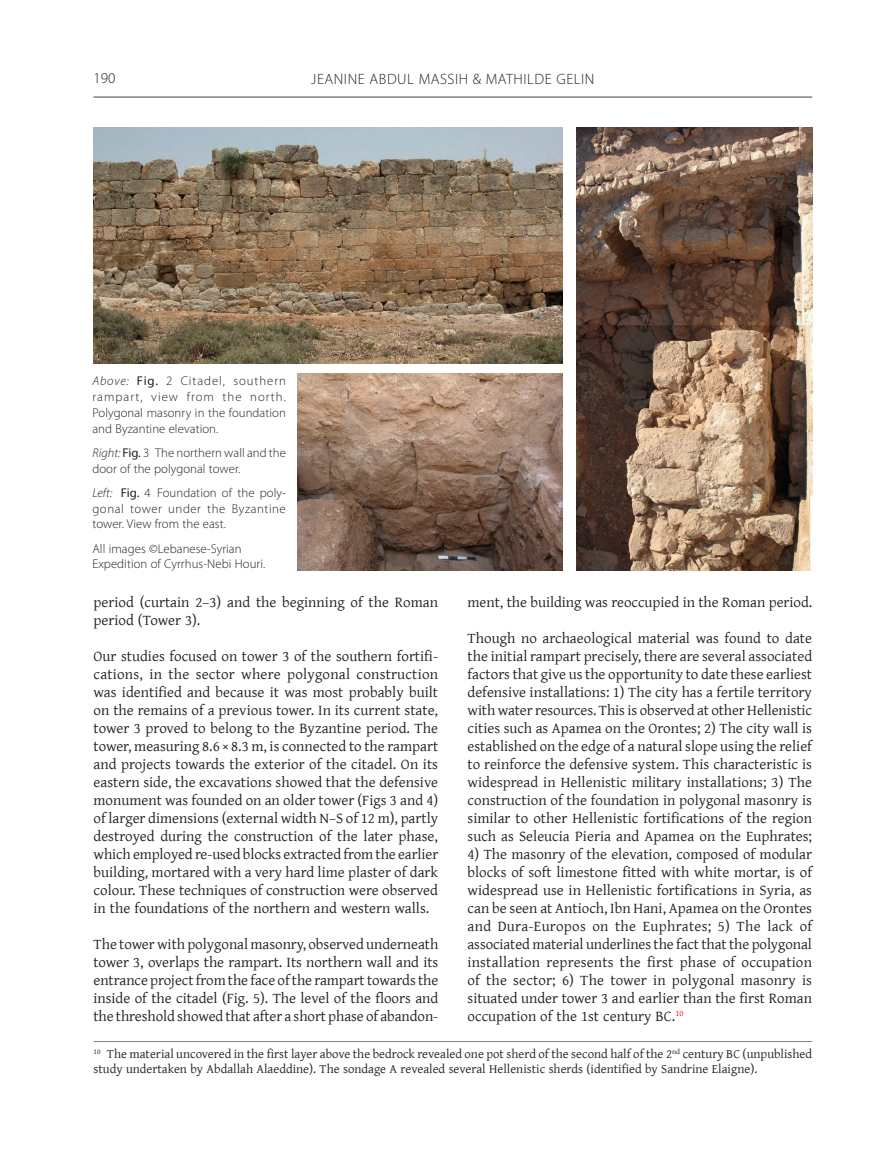
<style>
.page{position:relative;width:893px;height:1170px;background:#fff}
.page>*{position:absolute;margin:0;border:0;box-sizing:border-box;transform-origin:0 0}
.t1{font:15px/18px "Gentium";color:#231f20;text-align:justify}
.t2{font:300 15px "Myriad Pro";letter-spacing:.035em;color:#231f20}
.t3{font:300 12.75px/15.8px "Myriad Pro";letter-spacing:.005em;color:#231f20;text-align:justify}
.t4{font:12.75px/15px "Gentium";color:#231f20}
.s1{font-style:italic}
.s2{font-weight:400}
</style>
<div class="page">
<hr style="left:94px;top:96px;width:718px;height:2px;background:#808285">
<hr style="left:94px;top:1041px;width:718px;height:1px;background:#808285">
<img style="left:94px;top:128px;width:469px;height:235px">
<img style="left:576px;top:128px;width:236px;height:442px">
<img style="left:298px;top:373px;width:265px;height:197px">
<p class="t2" style="left:94px;top:69px;width:24px">190</p>
<p class="t2" style="left:311px;top:70px;width:285px">JEANINE ABDUL MASSIH &amp; MATHILDE GELIN</p>
<p class="t3" style="left:92px;top:373px;width:195px"><span class="s1">Above:</span> <span class="s2">Fig.</span> 2 Citadel, southern rampart, view from the north.<br>Polygonal masonry in the foundation and Byzantine elevation.</p>
<p class="t3" style="left:92px;top:444px;width:195px"><span class="s1">Right:</span> <span class="s2">Fig.</span> 3 The northern wall and the door of the polygonal tower.</p>
<p class="t3" style="left:92px;top:484px;width:195px"><span class="s1">Left:</span> <span class="s2">Fig.</span> 4 Foundation of the poly&shy;gonal tower under the Byzantine tower. View from the east.</p>
<p class="t3" style="left:92px;top:540px;width:174px">All images ©Lebanese-Syrian<br>Expedition of Cyrrhus-Nebi Houri.</p>
<p class="t1" style="left:94px;top:592px;width:346px">period (curtain 2–3) and the beginning of the Roman period (Tower 3).</p>
<p class="t1" style="left:94px;top:646px;width:346px">Our studies focused on tower 3 of the southern fortifi&shy;cations, in the sector where polygonal construction was identified and because it was most probably built on the remains of a previous tower. In its current state, tower 3 proved to belong to the Byzantine period. The tower, measuring 8.6 × 8.3 m, is connected to the rampart and projects towards the exterior of the citadel. On its eastern side, the excavations showed that the defensive monument was founded on an older tower (Figs 3 and 4) of larger dimensions (external width N–S of 12 m), partly destroyed during the construction of the later phase, which employed re-used blocks extracted from the earlier building, mortared with a very hard lime plaster of dark colour. These techniques of construction were observed in the foundations of the northern and western walls.</p>
<p class="t1" style="left:94px;top:934px;width:346px">The tower with polygonal masonry, observed underneath tower 3, overlaps the rampart. Its northern wall and its entrance project from the face of the rampart towards the inside of the citadel (Fig. 5). The level of the floors and the threshold showed that after a short phase of abandon-</p>
<p class="t1" style="left:467px;top:592px;width:346px">ment, the building was reoccupied in the Roman period.</p>
<p class="t1" style="left:467px;top:628px;width:346px">Though no archaeological material was found to date the initial rampart precisely, there are several associated factors that give us the opportunity to date these earliest defensive installations: 1) The city has a fertile territory with water resources. This is observed at other Hellenistic cities such as Apamea on the Orontes; 2) The city wall is established on the edge of a natural slope using the relief to reinforce the defensive system. This characteristic is widespread in Hellenistic military installations; 3) The construction of the foundation in polygonal masonry is similar to other Hellenistic fortifications of the region such as Seleucia Pieria and Apamea on the Euphrates;</p>
<p class="t1" style="left:467px;top:844px;width:346px">4) The masonry of the elevation, composed of modular blocks of soft limestone fitted with white mortar, is of widespread use in Hellenistic fortifications in Syria, as can be seen at Antioch, Ibn Hani, Apamea on the Orontes and Dura-Europos on the Euphrates; 5) The lack of associated material underlines the fact that the polygonal installation represents the first phase of occupation of the sector; 6) The tower in polygonal masonry is situated under tower 3 and earlier than the first Roman occupation of the 1st century BC.<sup>10</sup></p>
<p class="t4" style="left:94px;top:1045px;width:720px"><sup>10</sup> The material uncovered in the first layer above the bedrock revealed one pot sherd of the second half of the 2<sup>nd</sup> century BC (unpublished study undertaken by Abdallah Alaeddine). The sondage A revealed several Hellenistic sherds (identified by Sandrine Elaigne).</p>
</div>
